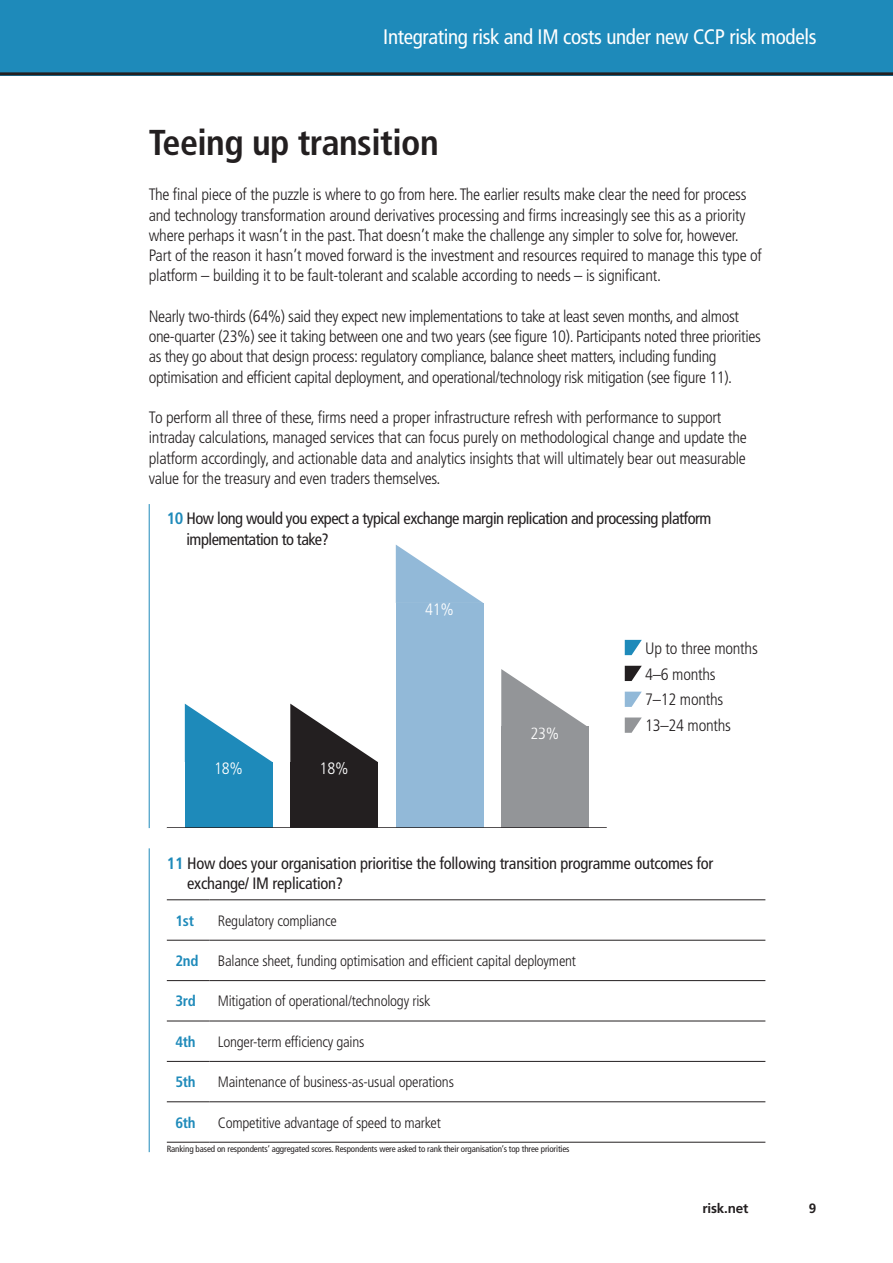
<style>
.page{position:relative;width:893px;height:1263px;background:#fff}
.page>*{position:absolute;margin:0;border:0;box-sizing:border-box;transform-origin:0 0}
.Bodytext__no_indent{font:700 condensed 36px "Frutiger LT Std";letter-spacing:-.015em;color:#231f20}
.t1{font:condensed 21px "Frutiger LT Std";letter-spacing:-.015em;color:#fff}
.Bodytext__no_indent-2{font:300 condensed 16.5px/20.2px "Frutiger LT Std";letter-spacing:-.015em;color:#231f20}
.Bodytext__no_indent-3{font:condensed 16.5px/20.2px "Frutiger LT Std";letter-spacing:-.015em;color:#231f20}
.Bodytext__no_indent-4{font:300 condensed 16.5px "Frutiger LT Std";letter-spacing:-.015em;color:#fff}
.Bodytext__no_indent-5{font:300 condensed 15px "Frutiger LT Std";letter-spacing:-.015em;color:#231f20}
.Bodytext__no_indent-6{font:700 condensed 15px "Frutiger LT Std";letter-spacing:-.015em;color:#1e8aba}
.t2{font:700 13.5px "Frutiger LT Std";letter-spacing:-.015em;color:#231f20}
.RT_Question_redesign{font:condensed 9px "Frutiger LT Std";letter-spacing:-.015em;color:#231f20}
.s1{font-weight:700;color:#1e8aba}
</style>
<div class="page">
<div style="left:0;top:0;width:893px;height:75px;background:#1e8aba"></div>
<hr style="left:0;top:72px;width:893px;height:3px;background:#231f20">
<hr style="left:167px;top:899px;width:42px;height:1px;background:#231f20">
<hr style="left:209px;top:899px;width:556px;height:1px;background:#231f20">
<hr style="left:167px;top:940px;width:42px;height:1px;background:#231f20">
<hr style="left:209px;top:940px;width:556px;height:1px;background:#231f20">
<hr style="left:167px;top:980px;width:42px;height:1px;background:#231f20">
<hr style="left:209px;top:980px;width:556px;height:1px;background:#231f20">
<hr style="left:167px;top:1021px;width:42px;height:1px;background:#231f20">
<hr style="left:209px;top:1021px;width:556px;height:1px;background:#231f20">
<hr style="left:167px;top:1061px;width:42px;height:1px;background:#231f20">
<hr style="left:209px;top:1061px;width:556px;height:1px;background:#231f20">
<hr style="left:167px;top:1101px;width:42px;height:1px;background:#231f20">
<hr style="left:209px;top:1101px;width:556px;height:1px;background:#231f20">
<hr style="left:167px;top:1142px;width:42px;height:1px;background:#231f20">
<hr style="left:209px;top:1142px;width:556px;height:1px;background:#231f20">
<hr style="left:149px;top:504px;width:1px;height:324px;background:#1e8aba">
<hr style="left:149px;top:848px;width:1px;height:304px;background:#1e8aba">
<div style="left:185px;top:762px;width:87px;height:66px;background:#1e8aba"></div>
<div style="left:290px;top:762px;width:88px;height:66px;background:#231f20"></div>
<div style="left:396px;top:603px;width:87px;height:225px;background:#92b9d8"></div>
<div style="left:501px;top:727px;width:88px;height:101px;background:#939598"></div>
<svg style="left:185px;top:704px;width:87px;height:58px"></svg>
<svg style="left:290px;top:704px;width:88px;height:58px"></svg>
<svg style="left:396px;top:545px;width:87px;height:58px"></svg>
<svg style="left:501px;top:669px;width:88px;height:58px"></svg>
<svg style="left:625px;top:640px;width:17px;height:15px"></svg>
<svg style="left:625px;top:666px;width:17px;height:15px"></svg>
<svg style="left:625px;top:692px;width:17px;height:15px"></svg>
<svg style="left:625px;top:717px;width:17px;height:16px"></svg>
<hr style="left:167px;top:827px;width:440px;height:1px;background:#231f20">
<p class="t1" style="left:383px;top:25px;width:435px">Integrating risk and IM costs under new CCP risk models</p>
<p class="Bodytext__no_indent" style="left:149px;top:121px;width:291px">Teeing up transition</p>
<p class="Bodytext__no_indent-2" style="left:149px;top:185px;width:614px">The final piece of the puzzle is where to go from here. The earlier results make clear the need for process and technology transformation around derivatives processing and firms increasingly see this as a priority where perhaps it wasn’t in the past. That doesn’t make the challenge any simpler to solve for, however.<br>Part of the reason it hasn’t moved forward is the investment and resources required to manage this type of platform – building it to be fault-tolerant and scalable according to needs – is significant.</p>
<p class="Bodytext__no_indent-2" style="left:149px;top:306px;width:613px">Nearly two-thirds (64%) said they expect new implementations to take at least seven months, and almost one-quarter (23%) see it taking between one and two years (see figure 10). Participants noted three priorities as they go about that design process: regulatory compliance, balance sheet matters, including funding optimisation and efficient capital deployment, and operational/technology risk mitigation (see figure 11).</p>
<p class="Bodytext__no_indent-2" style="left:149px;top:407px;width:599px">To perform all three of these, firms need a proper infrastructure refresh with performance to support intraday calculations, managed services that can focus purely on methodological change and update the platform accordingly, and actionable data and analytics insights that will ultimately bear out measurable value for the treasury and even traders themselves.</p>
<p class="Bodytext__no_indent-3" style="left:186px;top:509px;width:526px;text-indent:-20px"><span class="s1">10</span> How long would you expect a typical exchange margin replication and processing platform implementation to take?</p>
<p class="Bodytext__no_indent-4" style="left:214px;top:759px;width:30px">18%</p>
<p class="Bodytext__no_indent-4" style="left:320px;top:759px;width:30px">18%</p>
<p class="Bodytext__no_indent-4" style="left:425px;top:600px;width:30px">41%</p>
<p class="Bodytext__no_indent-4" style="left:531px;top:724px;width:30px">23%</p>
<p class="Bodytext__no_indent-2" style="left:645px;top:638px;width:114px">Up to three months</p>
<p class="Bodytext__no_indent-2" style="left:645px;top:664px;width:72px">4–6 months</p>
<p class="Bodytext__no_indent-2" style="left:645px;top:690px;width:80px">7–12 months</p>
<p class="Bodytext__no_indent-2" style="left:645px;top:716px;width:87px">13–24 months</p>
<p class="Bodytext__no_indent-3" style="left:187px;top:853px;width:528px;text-indent:-20px"><span class="s1">11</span> How does your organisation prioritise the following transition programme outcomes for exchange/ IM replication?</p>
<p class="Bodytext__no_indent-6" style="left:175px;top:911px;width:20px">1st</p>
<p class="Bodytext__no_indent-5" style="left:218px;top:912px;width:120px">Regulatory compliance</p>
<p class="Bodytext__no_indent-6" style="left:175px;top:952px;width:25px">2nd</p>
<p class="Bodytext__no_indent-5" style="left:218px;top:952px;width:360px">Balance sheet, funding optimisation and efficient capital deployment</p>
<p class="Bodytext__no_indent-6" style="left:175px;top:992px;width:22px">3rd</p>
<p class="Bodytext__no_indent-5" style="left:218px;top:993px;width:214px">Mitigation of operational/technology risk</p>
<p class="Bodytext__no_indent-6" style="left:175px;top:1033px;width:22px">4th</p>
<p class="Bodytext__no_indent-5" style="left:218px;top:1033px;width:148px">Longer-term efficiency gains</p>
<p class="Bodytext__no_indent-6" style="left:175px;top:1073px;width:22px">5th</p>
<p class="Bodytext__no_indent-5" style="left:218px;top:1073px;width:238px">Maintenance of business-as-usual operations</p>
<p class="Bodytext__no_indent-6" style="left:175px;top:1113px;width:22px">6th</p>
<p class="Bodytext__no_indent-5" style="left:218px;top:1114px;width:224px">Competitive advantage of speed to market</p>
<p class="RT_Question_redesign" style="left:167px;top:1144px;width:404px">Ranking based on respondents’ aggregated scores. Respondents were asked to rank their organisation’s top three priorities</p>
<p class="t2" style="left:702px;top:1200px;width:47px">risk.net</p>
<p class="t2" style="left:809px;top:1200px;width:9px">9</p>
</div>
